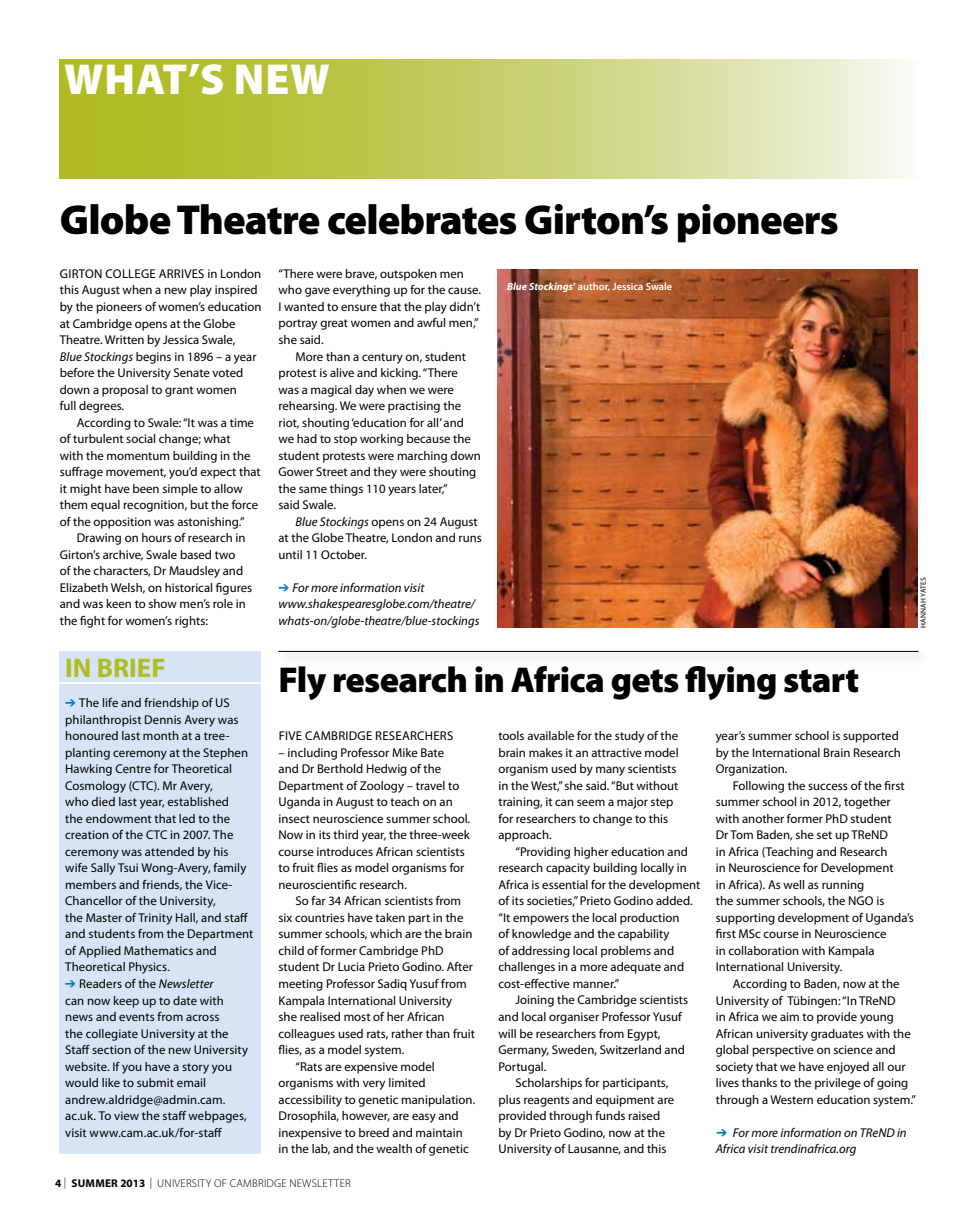
<style>
.page{position:relative;width:978px;height:1217px;background:#fff}
.page>*{position:absolute;margin:0;border:0;box-sizing:border-box;transform-origin:0 0}
.t1{font:900 43.5px "Myriad Pro";color:#fff}
.t2{font:900 42px "Myriad Pro";letter-spacing:-.02em;color:#000}
.t3{font:900 36px "Myriad Pro";letter-spacing:-.02em;color:#000}
.t4{font:700 27px "Myriad Pro";color:#afbc22}
.t5{font:12.75px/16.5px "Myriad Pro";color:#000}
.t6{font:italic 12.75px/16.5px "Myriad Pro";color:#000}
.t7{font:300 11.25px "Myriad Pro";letter-spacing:.02em;color:#000}
.t8{font:600 10.5px "Myriad Pro";color:#fff}
.t9{font:7.5px "Myriad Pro";letter-spacing:.02em;color:#000}
.s1{font-style:italic}
.s2{color:#007dc3}
.s3{font-weight:700;font-style:italic}
.s4{font-weight:700}
</style>
<div class="page">
<svg style="left:60px;top:60px;width:849px;height:119px;background:#c9d171"></svg>
<img style="left:498px;top:269px;width:420px;height:358px">
<div style="left:59px;top:651px;width:202px;height:30px;background:#d6e4f5"></div>
<div style="left:59px;top:684px;width:202px;height:468px;background:#d6e4f5"></div>
<div style="left:276px;top:648px;width:654px;height:18px;background:#000;opacity:.57"></div>
<hr style="left:278px;top:651px;width:640px;height:1px;background:#000">
<h1 class="t1" style="left:64px;top:51px;width:267px">what’s new</h1>
<h2 class="t2" style="left:60px;top:192px;width:781px">Globe Theatre celebrates Girton’s pioneers</h2>
<p class="t5" style="left:60px;top:265px;width:16px">Girton</p>
<p class="t5" style="left:106px;top:265px;width:16px">College</p>
<p class="t5" style="left:159px;top:265px;width:8px">arrives</p>
<p class="t5" style="left:279px;top:265px;width:204px">“There were brave, outspoken men who gave everything up for the cause.<br>I wanted to ensure that the play didn’t portray great women and awful men,” she said.</p>
<p class="t5" style="left:279px;top:348px;width:204px;text-indent:17px">More than a century on, student protest is alive and kicking. “There was a magical day when we were rehearsing. We were practising the riot, shouting ‘education for all’ and we had to stop working because the student protests were marching down<br>Gower Street and they were shouting the same things 110 years later,”<br>said Swale.</p>
<p class="t5" style="left:279px;top:512px;width:205px;text-indent:17px"><span class="s1">Blue Stockings</span> opens on 24 August at the Globe Theatre, London and runs until 11 October.</p>
<p class="t6" style="left:279px;top:579px;width:202px"><span class="s2">➔</span> For more information visit www.shakespearesglobe.com/theatre/ whats-on/globe-theatre/blue-stockings</p>
<h3 class="t3" style="left:279px;top:656px;width:582px">Fly research in Africa gets flying start</h3>
<p class="t5" style="left:279px;top:727px;width:43px">Five Cambridge</p>
<p class="t5" style="left:375px;top:727px;width:8px">researchers</p>
<p class="t5" style="left:279px;top:744px;width:193px">– including Professor Mike Bate<br>and Dr Berthold Hedwig of the Department of Zoology – travel to Uganda in August to teach on an insect neuroscience summer school.<br>Now in its third year, the three-week course introduces African scientists to fruit flies as model organisms for neuroscientific research.</p>
<p class="t5" style="left:296px;top:892px;width:167px">So far 34 African scientists from</p>
<p class="t5" style="left:279px;top:909px;width:186px">six countries have taken part in the</p>
<p class="t5" style="left:279px;top:925px;width:195px">summer schools, which are the brain</p>
<p class="t5" style="left:279px;top:942px;width:167px">child of former Cambridge PhD</p>
<p class="t5" style="left:279px;top:958px;width:196px">student Dr Lucia Prieto Godino. After</p>
<p class="t5" style="left:279px;top:975px;width:190px">meeting Professor Sadiq Yusuf from</p>
<p class="t5" style="left:279px;top:991px;width:175px">Kampala International University</p>
<p class="t5" style="left:279px;top:1008px;width:168px">she realised most of her African</p>
<p class="t5" style="left:279px;top:1024px;width:198px">colleagues used rats, rather than fruit</p>
<p class="t5" style="left:279px;top:1041px;width:127px">flies, as a model system.</p>
<p class="t5" style="left:296px;top:1057px;width:141px">“Rats are expensive model</p>
<p class="t5" style="left:279px;top:1074px;width:149px">organisms with very limited</p>
<p class="t5" style="left:279px;top:1090px;width:198px">accessibility to genetic manipulation.</p>
<p class="t5" style="left:279px;top:1107px;width:182px">Drosophila, however, are easy and</p>
<p class="t5" style="left:279px;top:1123px;width:186px">inexpensive to breed and maintain</p>
<p class="t5" style="left:279px;top:1140px;width:192px">in the lab, and the wealth of genetic</p>
<p class="t5" style="left:60px;top:265px;width:203px;text-indent:148px">in London this August when a new play inspired by the pioneers of women’s education at Cambridge opens at the Globe<br>Theatre. Written by Jessica Swale,<br><span class="s1">Blue Stockings</span> begins in 1896 – a year before the University Senate voted down a proposal to grant women<br>full degrees.</p>
<p class="t5" style="left:60px;top:414px;width:202px;text-indent:17px">According to Swale: “It was a time of turbulent social change; what<br>with the momentum building in the suffrage movement, you’d expect that it might have been simple to allow them equal recognition, but the force of the opposition was astonishing.”</p>
<p class="t5" style="left:60px;top:529px;width:194px;text-indent:17px">Drawing on hours of research in Girton’s archive, Swale based two<br>of the characters, Dr Maudsley and Elizabeth Welsh, on historical figures and was keen to show men’s role in the fight for women’s rights:</p>
<p class="t8" style="left:507px;top:280px;width:167px"><span class="s3">Blue Stockings</span><span class="s4">’</span> author, Jessica Swale</p>
<p class="t9" style="left:919px;top:627px;width:52px;rotate:-90deg">HANNAH YATES</p>
<h3 class="t4" style="left:65px;top:650px;width:62px">IN BRIEF</h3>
<p class="t5" style="left:65px;top:694px;width:190px"><span class="s2">➔</span> The life and friendship of US philanthropist Dennis Avery was honoured last month at a tree&shy;planting ceremony at the Stephen<br>Hawking Centre for Theoretical<br>Cosmology (CTC). Mr Avery,<br>who died last year, established<br>the endowment that led to the creation of the CTC in 2007. The ceremony was attended by his wife Sally Tsui Wong-Avery, family members and friends, the Vice-<br>Chancellor of the University,<br>the Master of Trinity Hall, and staff and students from the Department of Applied Mathematics and<br>Theoretical Physics.</p>
<p class="t5" style="left:65px;top:975px;width:184px"><span class="s2">➔</span> Readers of the <span class="s1">Newsletter<br></span>can now keep up to date with news and events from across<br>the collegiate University at the<br>Staff section of the new University website. If you have a story you would like to submit email andrew.aldridge@admin.cam. ac.uk. To view the staff webpages, visit www.cam.ac.uk/for-staff</p>
<p class="t5" style="left:498px;top:727px;width:182px">tools available for the study of the brain makes it an attractive model organism used by many scientists in the West,” she said. “But without training, it can seem a major step for researchers to change to this approach.</p>
<p class="t5" style="left:498px;top:842px;width:203px;text-indent:17px">“Providing higher education and research capacity building locally in Africa is essential for the development of its societies,” Prieto Godino added. “It empowers the local production<br>of knowledge and the capability<br>of addressing local problems and challenges in a more adequate and cost-effective manner.”</p>
<p class="t5" style="left:515px;top:991px;width:174px">Joining the Cambridge scientists</p>
<p class="t5" style="left:498px;top:1007px;width:185px">and local organiser Professor Yusuf</p>
<p class="t5" style="left:498px;top:1024px;width:164px">will be researchers from Egypt,</p>
<p class="t5" style="left:498px;top:1040px;width:188px">Germany, Sweden, Switzerland and</p>
<p class="t5" style="left:498px;top:1057px;width:49px">Portugal.</p>
<p class="t5" style="left:515px;top:1073px;width:154px">Scholarships for participants,</p>
<p class="t5" style="left:498px;top:1090px;width:177px">plus reagents and equipment are</p>
<p class="t5" style="left:498px;top:1106px;width:163px">provided through funds raised</p>
<p class="t5" style="left:498px;top:1123px;width:168px">by Dr Prieto Godino, now at the</p>
<p class="t5" style="left:498px;top:1139px;width:169px">University of Lausanne, and this</p>
<p class="t5" style="left:716px;top:727px;width:187px">year’s summer school is supported by the International Brain Research<br>Organization.</p>
<p class="t5" style="left:716px;top:777px;width:200px;text-indent:17px">Following the success of the first summer school in 2012, together with another former PhD student<br>Dr Tom Baden, she set up TReND<br>in Africa (Teaching and Research<br>in Neuroscience for Development<br>in Africa). As well as running<br>the summer schools, the NGO is supporting development of Uganda’s first MSc course in Neuroscience<br>in collaboration with Kampala<br>International University.</p>
<p class="t5" style="left:716px;top:975px;width:202px;text-indent:17px">According to Baden, now at the University of Tübingen: “In TReND<br>in Africa we aim to provide young African university graduates with the global perspective on science and society that we have enjoyed all our lives thanks to the privilege of going through a Western education system.”</p>
<p class="t6" style="left:716px;top:1123px;width:192px"><span class="s2">➔</span> For more information on TReND in<br>Africa visit trendinafrica.org</p>
<p class="t7" style="left:55px;top:1176px;width:274px"><span class="s4">4</span> | <span class="s4">SUMMER 2013</span> | UNIVERSITY OF CAMBRIDGE NEWSLETTER</p>
</div>
